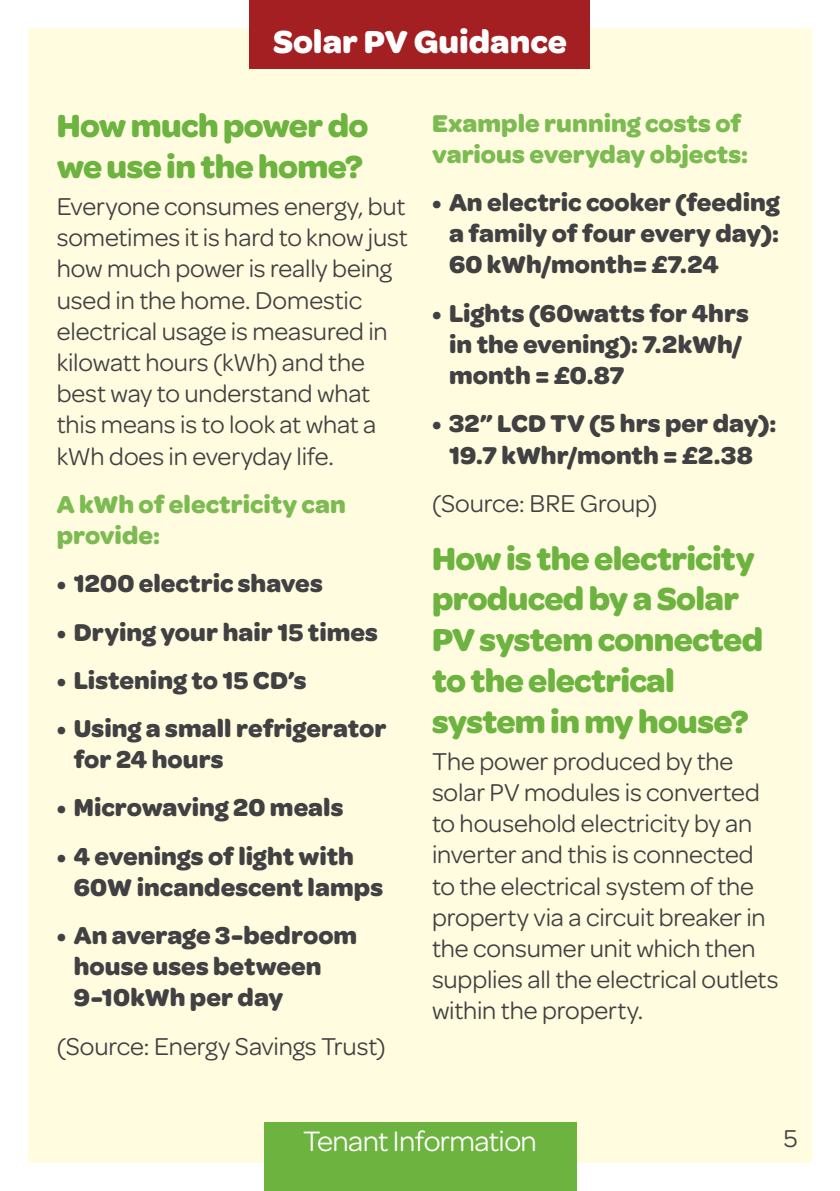
<style>
.page{position:relative;width:840px;height:1191px;background:#fff}
.page>*{position:absolute;margin:0;border:0;box-sizing:border-box;transform-origin:0 0}
.t1{font:700 34px/40.8px "Omnes";letter-spacing:-.02em;color:#6cb33f}
.t2{font:700 34px "Omnes";color:#fff}
.t3{font:30px "Omnes";letter-spacing:-.02em;color:#fff}
.t4{font:26px/31.2px "Omnes";letter-spacing:-.005em;color:#414042}
.t5{font:700 26px/31.2px "Omnes";color:#414042}
.t6{font:700 26px/31.2px "Omnes";color:#7bbb52}
</style>
<div class="page">
<div style="left:28px;top:28px;width:783px;height:1134px;background:#fffcdf"></div>
<div style="left:249px;top:0;width:341px;height:68px;background:#a31f21"></div>
<div style="left:264px;top:1123px;width:311px;height:68px;background:#6cb33f"></div>
<h1 class="t2" style="left:273px;top:16px;width:295px">Solar PV Guidance</h1>
<h1 class="t1" style="left:57px;top:104px;width:313px">How much power do we use in the home?</h1>
<p class="t4" style="left:57px;top:189px;width:352px">Everyone consumes energy, but sometimes it is hard to know just how much power is really being used in the home. Domestic electrical usage is measured in kilowatt hours (kWh) and the best way to understand what this means is to look at what a kWh does in everyday life.</p>
<p class="t6" style="left:57px;top:487px;width:290px">A kWh of electricity can provide:</p>
<p class="t5" style="left:57px;top:566px;width:267px">• 1200 electric shaves</p>
<p class="t5" style="left:57px;top:615px;width:322px">• Drying your hair 15 times</p>
<p class="t5" style="left:57px;top:663px;width:251px">• Listening to 15 CD’s</p>
<p class="t5" style="left:74px;top:711px;width:314px;text-indent:-17px">• Using a small refrigerator for 24 hours</p>
<p class="t5" style="left:57px;top:790px;width:288px">• Microwaving 20 meals</p>
<p class="t5" style="left:74px;top:839px;width:311px;text-indent:-17px">• 4 evenings of light with<br>60W incandescent lamps</p>
<p class="t5" style="left:74px;top:918px;width:285px;text-indent:-17px">• An average 3-bedroom house uses between<br>9-10kWh per day</p>
<p class="t4" style="left:57px;top:1029px;width:330px">(Source: Energy Savings Trust)</p>
<p class="t6" style="left:432px;top:106px;width:317px">Example running costs of various everyday objects:</p>
<p class="t5" style="left:449px;top:185px;width:332px;text-align:justify;text-indent:-17px">• An electric cooker (feeding a family of four every day):<br>60 kWh/month= £7.24</p>
<p class="t5" style="left:449px;top:296px;width:301px;text-indent:-17px">• Lights (60watts for 4hrs in the evening): 7.2kWh/ month = £0.87</p>
<p class="t5" style="left:432px;top:407px;width:346px;text-align:center">• 32” LCD TV (5 hrs per day):<br>19.7 kWhr/month = £2.38</p>
<p class="t4" style="left:432px;top:486px;width:227px">(Source: BRE Group)</p>
<h1 class="t1" style="left:432px;top:536px;width:332px">How is the electricity produced by a Solar<br>PV system connected to the electrical system in my house?</h1>
<p class="t4" style="left:432px;top:744px;width:348px">The power produced by the solar PV modules is converted to household electricity by an inverter and this is connected to the electrical system of the property via a circuit breaker in the consumer unit which then supplies all the electrical outlets within the property.</p>
<p class="t3" style="left:303px;top:1121px;width:235px">Tenant Information</p>
<p class="t4" style="left:783px;top:1121px;width:15px">5</p>
</div>
